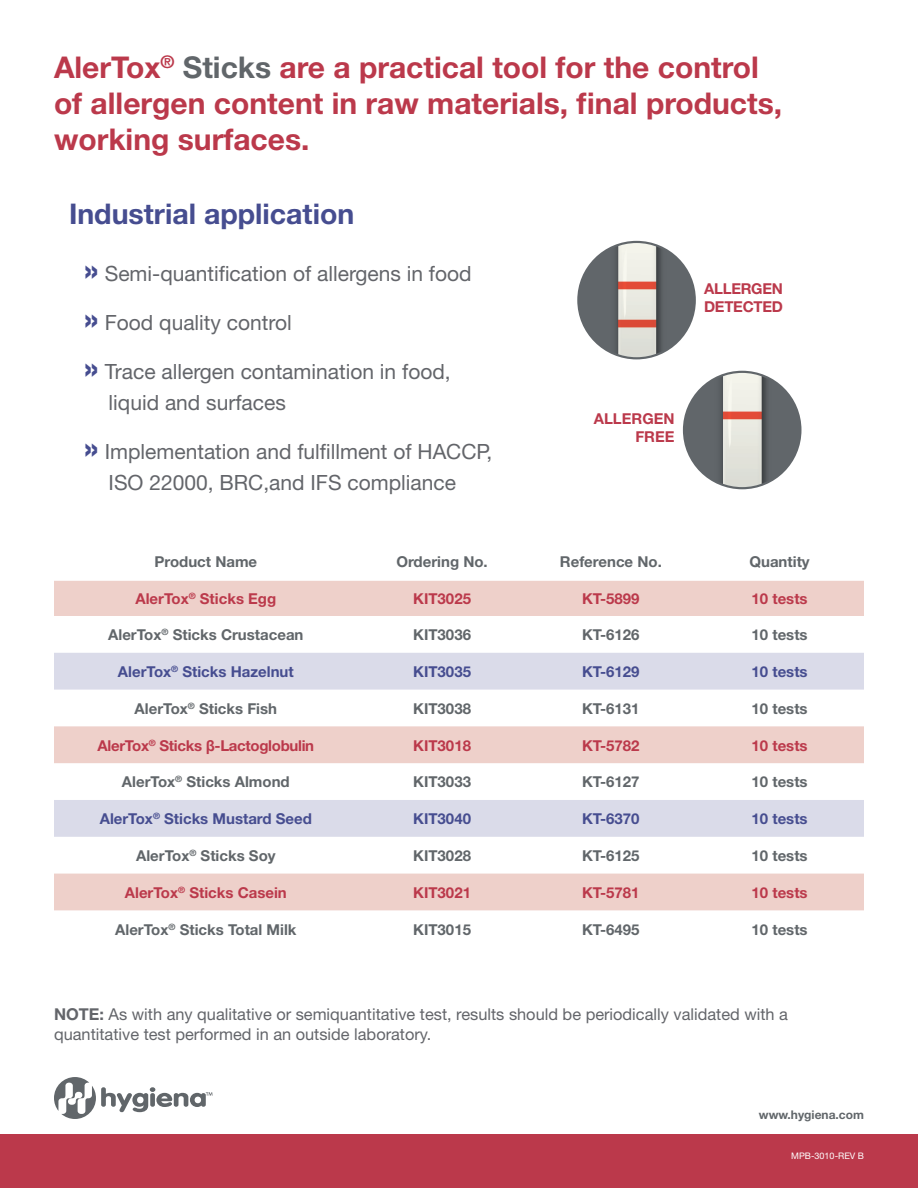
<style>
.page{position:relative;width:918px;height:1188px;background:#fff}
.page>*{position:absolute;margin:0;border:0;box-sizing:border-box;transform-origin:0 0}
.t1{font:700 30px/36px "Helvetica Neue";color:#bb394b}
.t2{font:700 28.5px "Helvetica Neue";color:#464d90}
.t3{font:21px/30.6px "Helvetica Neue";color:#63656a}
.t4{font:16.35px/20.4px "Helvetica Neue";color:#63656a}
.t5{font:700 15px "Helvetica Neue";color:#61666a}
.t6{font:700 15px "Helvetica Neue";color:#bb394b}
.t7{font:700 15px "Helvetica Neue";color:#464d90}
.t8{font:700 15px "Helvetica Neue";letter-spacing:-.02em;color:#bb394b}
.t9{font:700 12px "Helvetica Neue";color:#61666a}
.t10{font:9px "Helvetica Neue";color:#fff}
.s1{color:#61666a}
.s2{font-weight:800;font-size:32.7px;color:#464d90}
.s3{font-family:"Arial"}
.s4{font-weight:700}
</style>
<div class="page">
<svg style="left:54px;top:581px;width:810px;height:329px"></svg>
<svg style="left:54px;top:653px;width:810px;height:184px"></svg>
<div style="left:684px;top:372px;width:116px;height:116px;background:#61666a;border-radius:50%"></div>
<div style="left:719px;top:372px;width:55px;height:116px;background:#231f20;opacity:.11"></div>
<img style="left:713px;top:372px;width:59px;height:116px">
<div style="left:683px;top:371px;width:118px;height:118px;border:2px solid #61666a;border-radius:50%"></div>
<div style="left:578px;top:242px;width:117px;height:116px;background:#61666a;border-radius:50%"></div>
<div style="left:614px;top:242px;width:54px;height:116px;background:#231f20;opacity:.11"></div>
<img style="left:607px;top:242px;width:59px;height:116px">
<div style="left:577px;top:241px;width:119px;height:118px;border:2px solid #61666a;border-radius:50%"></div>
<div style="left:0;top:1135px;width:918px;height:53px;background:#bb394b"></div>
<svg style="left:54px;top:1077px;width:158px;height:42px"></svg>
<p class="t1" style="left:54px;top:48px;width:730px">AlerTox<sup>®</sup> <span class="s1">Sticks</span> are a practical tool for the control of allergen content in raw materials, final products, working surfaces.</p>
<p class="t2" style="left:69px;top:196px;width:287px">Industrial application</p>
<p class="t3" style="left:84px;top:258px;width:389px"><span class="s2">»</span> Semi-quantification of allergens in food</p>
<p class="t3" style="left:84px;top:307px;width:209px"><span class="s2">»</span> Food quality control</p>
<p class="t3" style="left:109px;top:356px;width:344px;text-indent:-25px"><span class="s2">»</span> Trace allergen contamination in food, liquid and surfaces</p>
<p class="t3" style="left:84px;top:436px;width:410px;text-align:center"><span class="s2">»</span> Implementation and fulfillment of HACCP,<br>ISO 22000, BRC,and IFS compliance</p>
<p class="t8" style="left:704px;top:280px;width:80px">ALLERGEN</p>
<p class="t8" style="left:704px;top:298px;width:80px">DETECTED</p>
<p class="t6" style="left:594px;top:410px;width:82px">ALLERGEN</p>
<p class="t6" style="left:635px;top:428px;width:41px">FREE</p>
<p class="t5" style="left:154px;top:553px;width:104px">Product Name</p>
<p class="t5" style="left:396px;top:553px;width:93px">Ordering No.</p>
<p class="t5" style="left:560px;top:553px;width:103px">Reference No.</p>
<p class="t5" style="left:749px;top:553px;width:62px">Quantity</p>
<p class="t6" style="left:135px;top:590px;width:142px">AlerTox<sup>®</sup> Sticks Egg</p>
<p class="t6" style="left:413px;top:590px;width:59px">KIT3025</p>
<p class="t6" style="left:582px;top:590px;width:59px">KT-5899</p>
<p class="t6" style="left:752px;top:590px;width:58px">10 tests</p>
<p class="t5" style="left:108px;top:626px;width:197px">AlerTox<sup>®</sup> Sticks Crustacean</p>
<p class="t5" style="left:413px;top:626px;width:59px">KIT3036</p>
<p class="t5" style="left:582px;top:626px;width:59px">KT-6126</p>
<p class="t5" style="left:752px;top:626px;width:58px">10 tests</p>
<p class="t7" style="left:118px;top:662px;width:177px">AlerTox<sup>®</sup> Sticks Hazelnut</p>
<p class="t7" style="left:413px;top:662px;width:59px">KIT3035</p>
<p class="t7" style="left:582px;top:662px;width:59px">KT-6129</p>
<p class="t7" style="left:752px;top:662px;width:58px">10 tests</p>
<p class="t5" style="left:135px;top:699px;width:144px">AlerTox<sup>®</sup> Sticks Fish</p>
<p class="t5" style="left:413px;top:699px;width:59px">KIT3038</p>
<p class="t5" style="left:582px;top:699px;width:59px">KT-6131</p>
<p class="t5" style="left:752px;top:699px;width:58px">10 tests</p>
<p class="t8" style="left:98px;top:736px;width:218px">AlerTox<sup>®</sup> Sticks <span class="s3">β</span>-Lactoglobulin</p>
<p class="t6" style="left:413px;top:736px;width:59px">KIT3018</p>
<p class="t6" style="left:582px;top:736px;width:59px">KT-5782</p>
<p class="t6" style="left:752px;top:736px;width:58px">10 tests</p>
<p class="t5" style="left:122px;top:773px;width:169px">AlerTox<sup>®</sup> Sticks Almond</p>
<p class="t5" style="left:413px;top:773px;width:59px">KIT3033</p>
<p class="t5" style="left:582px;top:773px;width:59px">KT-6127</p>
<p class="t5" style="left:752px;top:773px;width:58px">10 tests</p>
<p class="t7" style="left:100px;top:810px;width:214px">AlerTox<sup>®</sup> Sticks Mustard Seed</p>
<p class="t7" style="left:413px;top:810px;width:59px">KIT3040</p>
<p class="t7" style="left:582px;top:810px;width:59px">KT-6370</p>
<p class="t7" style="left:752px;top:810px;width:58px">10 tests</p>
<p class="t5" style="left:136px;top:846px;width:141px">AlerTox<sup>®</sup> Sticks Soy</p>
<p class="t5" style="left:413px;top:846px;width:59px">KIT3028</p>
<p class="t5" style="left:582px;top:846px;width:59px">KT-6125</p>
<p class="t5" style="left:752px;top:846px;width:58px">10 tests</p>
<p class="t6" style="left:125px;top:883px;width:163px">AlerTox<sup>®</sup> Sticks Casein</p>
<p class="t6" style="left:413px;top:883px;width:59px">KIT3021</p>
<p class="t6" style="left:582px;top:883px;width:59px">KT-5781</p>
<p class="t6" style="left:752px;top:883px;width:58px">10 tests</p>
<p class="t5" style="left:115px;top:920px;width:183px">AlerTox<sup>®</sup> Sticks Total Milk</p>
<p class="t5" style="left:413px;top:920px;width:59px">KIT3015</p>
<p class="t5" style="left:582px;top:920px;width:59px">KT-6495</p>
<p class="t5" style="left:752px;top:920px;width:58px">10 tests</p>
<p class="t4" style="left:54px;top:1003px;width:735px"><span class="s4">NOTE:</span> As with any qualitative or semiquantitative test, results should be periodically validated with a quantitative test performed in an outside laboratory.</p>
<p class="t9" style="left:759px;top:1107px;width:107px">www.hygiena.com</p>
<p class="t10" style="left:791px;top:1150px;width:74px">MPB-3010-REV B</p>
</div>
